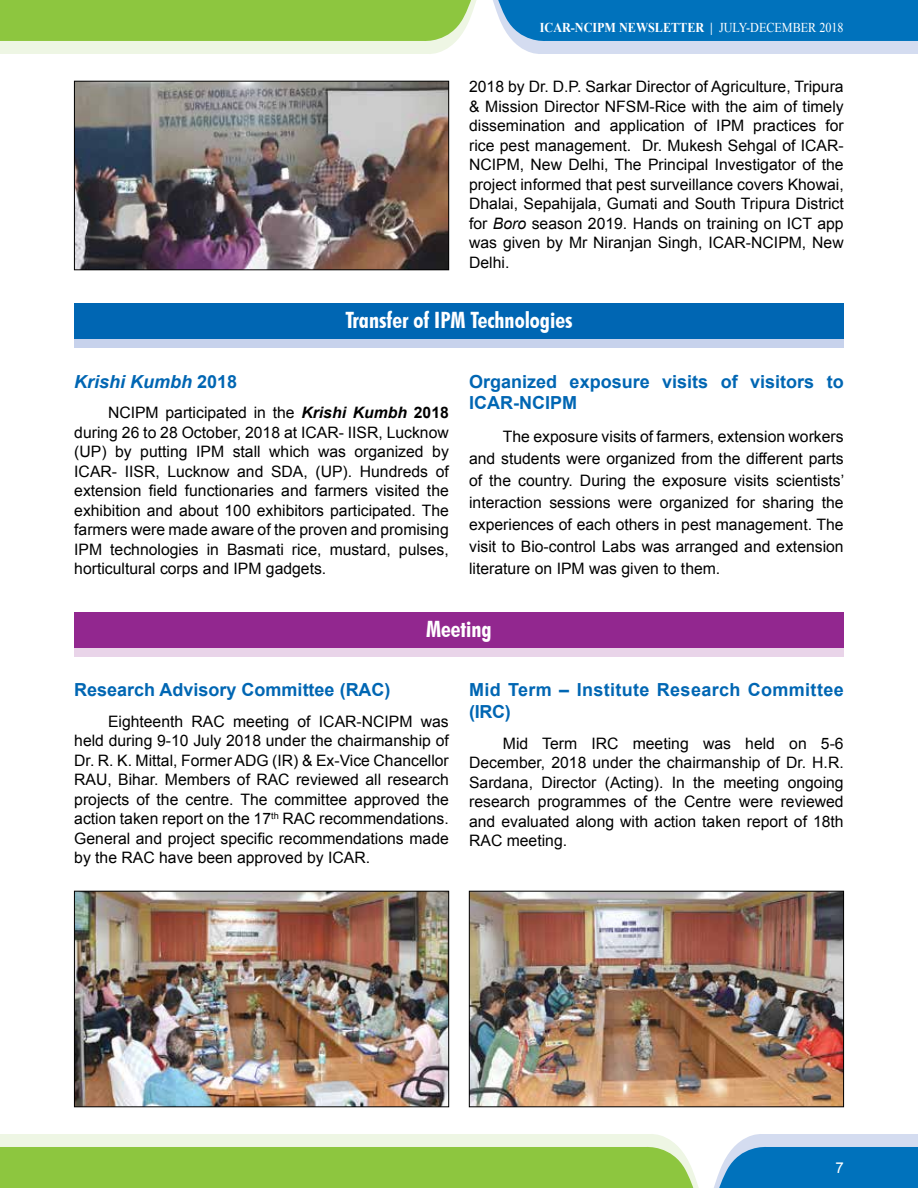
<style>
.page{position:relative;width:918px;height:1188px;background:#fff}
.page>*{position:absolute;margin:0;border:0;box-sizing:border-box;transform-origin:0 0}
.t1{font:700 condensed 22.5px "Futura BT";color:#fff}
.t2{font:700 18px/21.8px "Arial";color:#0066b3}
.t3{font:700 18px/21.8px "Arial";letter-spacing:.02em;color:#0066b3}
.t4{font:italic 700 18px "Arial";color:#0066b3}
.t5{font:15.75px/19.5px "Arial";color:#000;text-align:justify}
.t6{font:15px "Arial";color:#fff}
.t7{font:700 13.5px "Times New Roman";color:#fff;scale:.9 1}
.s1{font-weight:400}
.s2{font-style:italic}
.s3{font-style:normal}
.s4{font-weight:700;font-style:italic}
.s5{font-weight:700}
</style>
<div class="page">
<svg style="left:493px;top:0;width:425px;height:54px;background:#3b90ca"></svg>
<svg style="left:0;top:0;width:477px;height:54px;background:#a7d36b"></svg>
<svg style="left:714px;top:1134px;width:204px;height:54px;background:#4394cc"></svg>
<svg style="left:0;top:1134px;width:699px;height:54px;background:#a6d26a"></svg>
<img style="left:76px;top:83px;width:371px;height:185px">
<div style="left:74px;top:81px;width:375px;height:189px;border:1px solid #000"></div>
<div style="left:74px;top:304px;width:770px;height:44px;background:#c7d2ec"></div>
<div style="left:74px;top:304px;width:770px;height:35px;background:#0066b3"></div>
<div style="left:74px;top:613px;width:770px;height:43px;background:#e9d4e9"></div>
<div style="left:74px;top:613px;width:770px;height:35px;background:#92278f"></div>
<img style="left:76px;top:893px;width:371px;height:212px">
<div style="left:74px;top:891px;width:375px;height:216px;border:1px solid #000"></div>
<img style="left:471px;top:893px;width:371px;height:212px">
<div style="left:469px;top:891px;width:375px;height:216px;border:1px solid #000"></div>
<p class="t7" style="left:540px;top:18px;width:339px">ICAR-NCIPM NEWSLETTER | <span class="s1">JULY-DECEMBER 2018</span></p>
<p class="t5" style="left:469px;top:77px;width:376px">2018 by Dr. D.P. Sarkar Director of Agriculture, Tripura &amp; Mission Director NFSM-Rice with the aim of timely dissemination and application of IPM practices for rice pest management. Dr. Mukesh Sehgal of ICAR-NCIPM, New Delhi, The Principal Investigator of the project informed that pest surveillance covers Khowai, Dhalai, Sepahijala, Gumati and South Tripura District for <span class="s2">Boro</span> season 2019. Hands on training on ICT app was given by Mr Niranjan Singh, ICAR-NCIPM, New Delhi.</p>
<h1 class="t1" style="left:345px;top:307px;width:229px">Transfer of IPM Technologies</h1>
<p class="t4" style="left:74px;top:370px;width:165px">Krishi Kumbh <span class="s3">2018</span></p>
<p class="t5" style="left:74px;top:403px;width:376px;text-indent:34px">NCIPM participated in the <span class="s4">Krishi Kumbh</span> <span class="s5">2018 </span>during 26 to 28 October, 2018 at ICAR- IISR, Lucknow (UP) by putting IPM stall which was organized by ICAR- IISR, Lucknow and SDA, (UP). Hundreds of extension field functionaries and farmers visited the exhibition and about 100 exhibitors participated. The farmers were made aware of the proven and promising IPM technologies in Basmati rice, mustard, pulses, horticultural corps and IPM gadgets.</p>
<p class="t2" style="left:469px;top:371px;width:376px">Organized exposure visits of visitors to<br>ICAR-NCIPM</p>
<p class="t5" style="left:469px;top:426px;width:377px;line-height:22px;text-indent:34px">The exposure visits of farmers, extension workers and students were organized from the different parts of the country. During the exposure visits scientists’ interaction sessions were organized for sharing the experiences of each others in pest management. The visit to Bio-control Labs was arranged and extension literature on IPM was given to them.</p>
<h1 class="t1" style="left:426px;top:616px;width:67px">Meeting</h1>
<p class="t2" style="left:74px;top:680px;width:318px">Research Advisory Committee (RAC)</p>
<p class="t5" style="left:74px;top:712px;width:376px;text-indent:34px">Eighteenth RAC meeting of ICAR-NCIPM was held during 9-10 July 2018 under the chairmanship of Dr. R. K. Mittal, Former ADG (IR) &amp; Ex-Vice Chancellor RAU, Bihar. Members of RAC reviewed all research projects of the centre. The committee approved the action taken report on the 17<sup>th</sup> RAC recommendations.<br>General and project specific recommendations made by the RAC have been approved by ICAR.</p>
<p class="t3" style="left:469px;top:680px;width:376px">Mid Term – Institute Research Committee (IRC)</p>
<p class="t5" style="left:469px;top:733px;width:376px;text-indent:34px">Mid Term IRC meeting was held on 5-6<br>December, 2018 under the chairmanship of Dr. H.R.<br>Sardana, Director (Acting). In the meeting ongoing research programmes of the Centre were reviewed and evaluated along with action taken report of 18th RAC meeting.</p>
<p class="t6" style="left:835px;top:1158px;width:10px">7</p>
</div>
